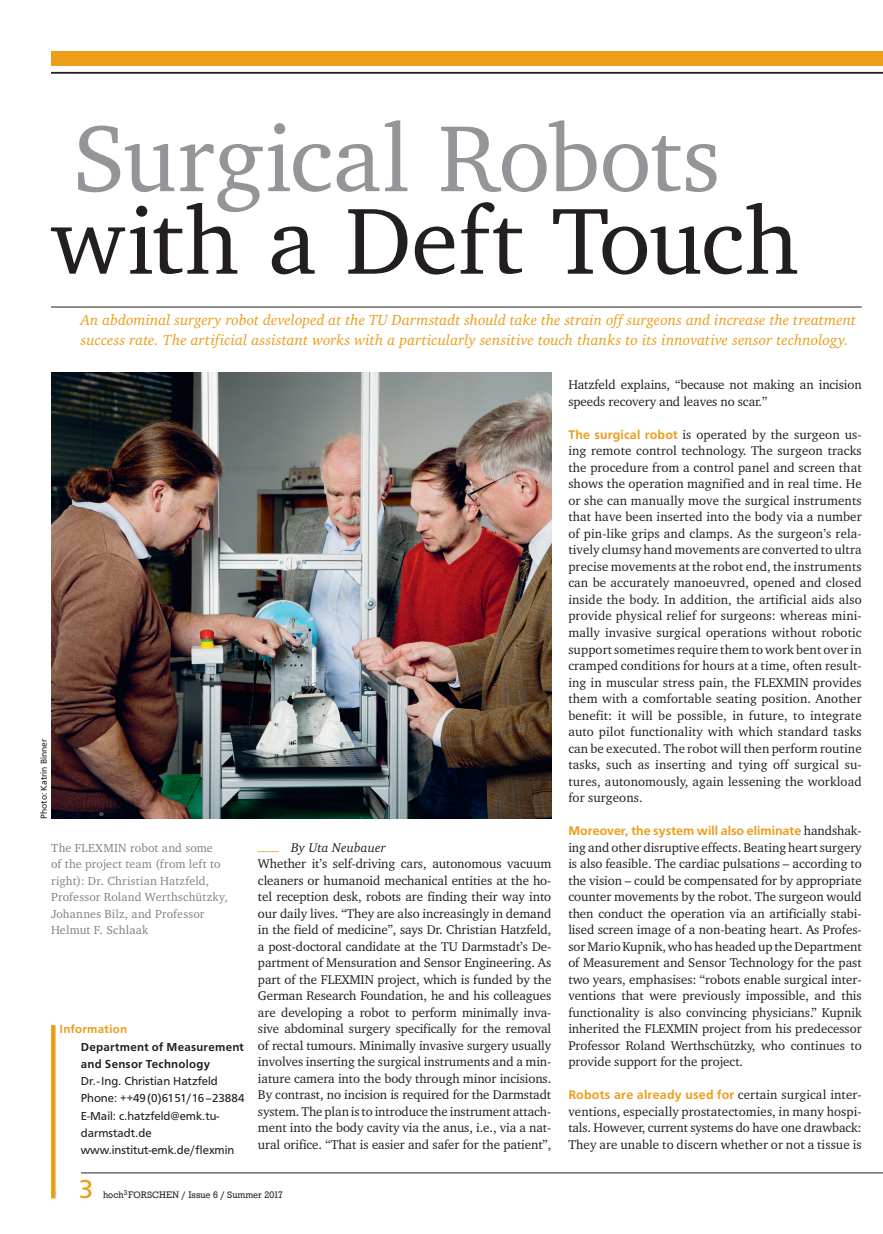
<style>
.page{position:relative;width:883px;height:1234px;background:#fff}
.page>*{position:absolute;margin:0;border:0;box-sizing:border-box;transform-origin:0 0}
.t1{font:96px "Charter";letter-spacing:-.005em;color:#939598}
.t2{font:96px "Charter";letter-spacing:-.005em;color:#231f20}
.t3{font:27px "Front Page Pro";color:#ec9c18}
.t4{font:italic 15px/19.5px "Charter";letter-spacing:.005em;color:#ec9c18}
.t5{font:12.9px/16.5px "Charter";letter-spacing:-.005em;color:#231f20;text-align:justify}
.t6{font:500 12.9px "Front Page Pro";letter-spacing:.005em;color:#ec9c18}
.t7{font:12px/16.5px "Charter";letter-spacing:.015em;color:#808285}
.t8{font:12px/17.2px "Front Page Pro";letter-spacing:-.005em;color:#231f20}
.t9{font:500 12px/17.2px "Front Page Pro";letter-spacing:.02em;color:#231f20}
.t10{font:500 12px "Front Page Pro";letter-spacing:.025em;color:#ec9c18}
.t11{font:9.75px "Stafford";color:#231f20}
.t12{font:9px "Front Page Pro";color:#231f20}
.s1{font-style:italic}
.s2{font-family:"Front Page Pro";font-weight:500;color:#ec9c18}
.s3{font-family:"Charter";font-weight:400;color:#231f20}
</style>
<div class="page">
<div style="left:51px;top:51px;width:831px;height:15px;background:#ee9e18"></div>
<hr style="left:51px;top:72px;width:831px;height:2px;background:#231f20">
<hr style="left:81px;top:1172px;width:801px;height:1px;background:#231f20">
<div style="left:51px;top:1024px;width:5px;height:174px;background:#ec9c18"></div>
<hr style="left:51px;top:306px;width:810px;height:1px;background:#231f20">
<img style="left:51px;top:372px;width:500px;height:446px">
<h1 class="t1" style="left:72px;top:99px;width:649px">Surgical Robots</h1>
<h1 class="t2" style="left:51px;top:181px;width:749px">with a Deft Touch</h1>
<p class="t4" style="left:81px;top:310px;width:776px">An abdominal surgery robot developed at the TU Darmstadt should take the strain off surgeons and increase the treatment success rate. The artificial assistant works with a particularly sensitive touch thanks to its innovative sensor technology.</p>
<p class="t12" style="left:37px;top:818px;width:81px;rotate:-90deg">Photo: Katrin Binner</p>
<p class="t7" style="left:51px;top:838px;width:178px">The FLEXMIN robot and some<br>of the project team (from left to right): Dr. Christian Hatzfeld,<br>Professor Roland Werthschützky,<br>Johannes Bilz, and Professor<br>Helmut F. Schlaak</p>
<p class="t10" style="left:60px;top:1020px;width:69px">Information</p>
<p class="t9" style="left:81px;top:1036px;width:165px">Department of Measurement and Sensor Technology</p>
<p class="t8" style="left:81px;top:1071px;width:165px">Dr. -Ing. Christian Hatzfeld<br>Phone: ++49 (0)6151/16–23884<br>E-Mail: c.hatzfeld@emk.tu&shy;darmstadt.de www.institut-emk.de/flexmin</p>
<p class="t5" style="left:258px;top:838px;width:295px;text-align:left"><sup>_</sup> <span class="s1">By Uta Neubauer<br></span>Whether it’s self-driving cars, autonomous vacuum cleaners or humanoid mechanical entities at the ho&shy;tel reception desk, robots are finding their way into our daily lives. “They are also increasingly in demand in the field of medicine”, says Dr. Christian Hatzfeld, a post-doctoral candidate at the TU Darmstadt’s De&shy;partment of Mensuration and Sensor Engineering. As part of the FLEXMIN project, which is funded by the German Research Foundation, he and his colleagues are developing a robot to perform minimally inva&shy;sive abdominal surgery specifically for the removal of rectal tumours. Minimally invasive surgery usually involves inserting the surgical instruments and a min&shy;iature camera into the body through minor incisions.<br>By contrast, no incision is required for the Darmstadt system. The plan is to introduce the instrument attach&shy;ment into the body cavity via the anus, i.e., via a nat&shy;ural orifice. “That is easier and safer for the patient”,</p>
<h2 class="t3" style="left:79px;top:1169px;width:16px">3</h2>
<p class="t11" style="left:103px;top:1189px;width:181px">hoch<sup>3</sup>FORSCHEN / Issue 6 / Summer 2017</p>
<p class="t5" style="left:568px;top:376px;width:295px">Hatzfeld explains, “because not making an incision speeds recovery and leaves no scar.”</p>
<p class="t5" style="left:568px;top:426px;width:295px"><span class="s2">The surgical robot</span> is operated by the surgeon us&shy;ing remote control technology. The surgeon tracks the procedure from a control panel and screen that shows the operation magnified and in real time. He or she can manually move the surgical instruments that have been inserted into the body via a number of pin-like grips and clamps. As the surgeon’s rela&shy;tively clumsy hand movements are converted to ultra precise movements at the robot end, the instruments can be accurately manoeuvred, opened and closed inside the body. In addition, the artificial aids also provide physical relief for surgeons: whereas mini&shy;mally invasive surgical operations without robotic support sometimes require them to work bent over in cramped conditions for hours at a time, often result&shy;ing in muscular stress pain, the FLEXMIN provides them with a comfortable seating position. Another benefit: it will be possible, in future, to integrate auto pilot functionality with which standard tasks can be executed. The robot will then perform routine tasks, such as inserting and tying off surgical su&shy;tures, autonomously, again lessening the workload for surgeons.</p>
<p class="t6" style="left:568px;top:821px;width:295px">Moreover, the system will also eliminate <span class="s3">handshak-</span></p>
<p class="t5" style="left:568px;top:838px;width:295px">ing and other disruptive effects. Beating heart surgery is also feasible. The cardiac pulsations – according to the vision – could be compensated for by appropriate counter movements by the robot. The surgeon would then conduct the operation via an artificially stabi&shy;lised screen image of a non-beating heart. As Profes&shy;sor Mario Kupnik, who has headed up the Department of Measurement and Sensor Technology for the past two years, emphasises: “robots enable surgical inter&shy;ventions that were previously impossible, and this functionality is also convincing physicians.” Kupnik inherited the FLEXMIN project from his predecessor Professor Roland Werthschützky, who continues to provide support for the project.</p>
<p class="t6" style="left:568px;top:1085px;width:295px">Robots are already used for <span class="s3">certain surgical inter-</span></p>
<p class="t5" style="left:568px;top:1102px;width:295px">ventions, especially prostatectomies, in many hospi&shy;tals. However, current systems do have one drawback:<br>They are unable to discern whether or not a tissue is</p>
</div>
